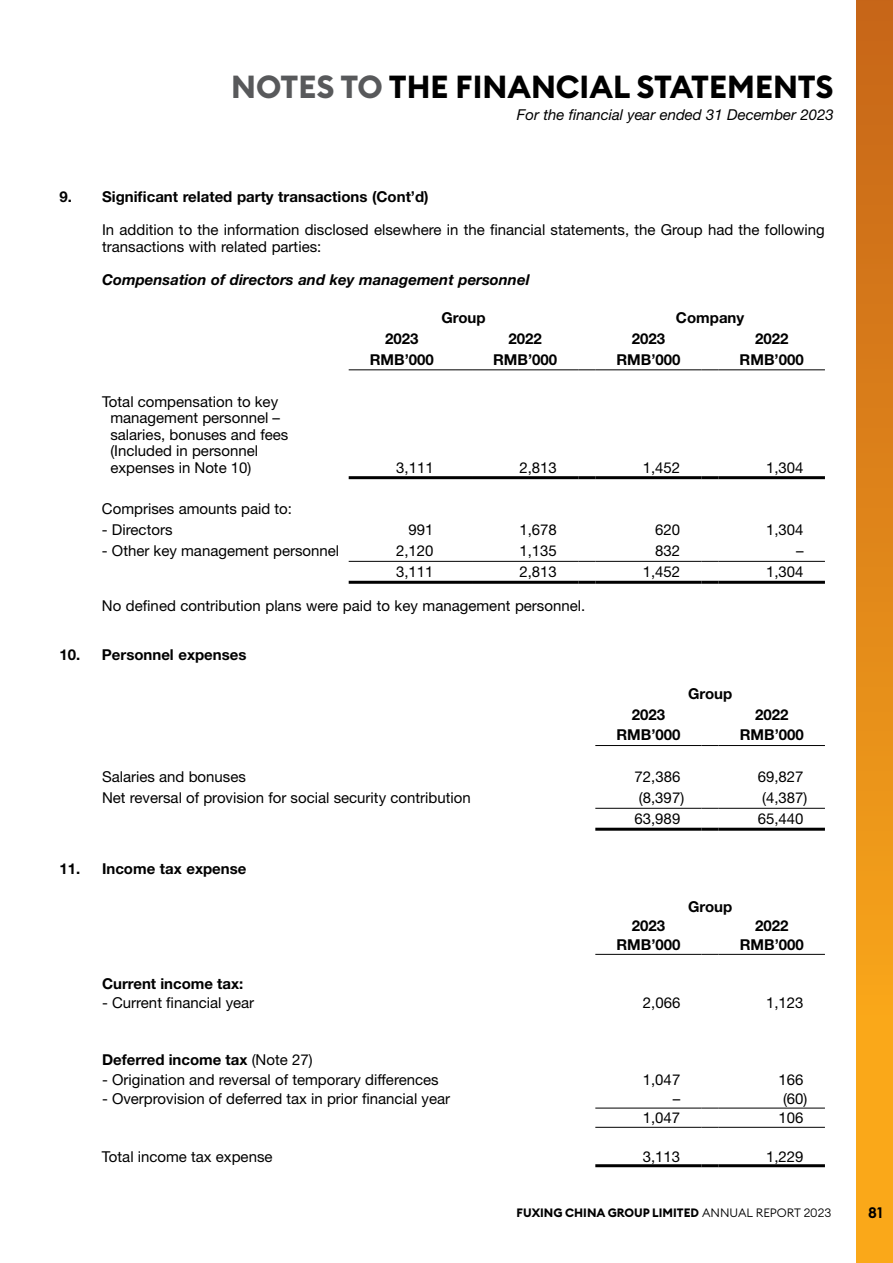
<style>
.page{position:relative;width:893px;height:1263px;background:#fff}
.page>*{position:absolute;margin:0;border:0;box-sizing:border-box;transform-origin:0 0}
.t1{font:700 31.5px "Euclid Circular B";color:#000}
.t2{font:15px/16.5px "Helvetica Neue LT Std";color:#000}
.t3{font:700 15px "Helvetica Neue LT Std";color:#000}
.t4{font:italic 700 15px "Helvetica Neue LT Std";color:#000}
.t5{font:italic 15px "Helvetica Neue LT Std";letter-spacing:-.005em;color:#000}
.t6{font:600 15px "Euclid Circular B";color:#000}
.t7{font:700 12px "Euclid Circular B";color:#000}
.s1{color:#58595b}
.s2{font-weight:400}
.s3{font-weight:300}
</style>
<div class="page">
<div style="left:857px;top:0;width:36px;height:1263px;background:linear-gradient(to bottom,#c76619,#ffb11a)"></div>
<hr style="left:349px;top:369px;width:106px;height:1px;background:#000">
<svg style="left:455px;top:369px;width:17px;height:1px"></svg>
<hr style="left:472px;top:369px;width:106px;height:1px;background:#000">
<svg style="left:578px;top:369px;width:17px;height:1px"></svg>
<hr style="left:595px;top:369px;width:107px;height:1px;background:#000">
<svg style="left:702px;top:369px;width:17px;height:1px"></svg>
<hr style="left:719px;top:369px;width:106px;height:1px;background:#000">
<hr style="left:349px;top:476px;width:106px;height:3px;background:#000">
<hr style="left:455px;top:476px;width:17px;height:3px;background:#000">
<hr style="left:472px;top:476px;width:106px;height:3px;background:#000">
<hr style="left:578px;top:476px;width:17px;height:3px;background:#000">
<hr style="left:595px;top:476px;width:107px;height:3px;background:#000">
<hr style="left:702px;top:476px;width:17px;height:3px;background:#000">
<hr style="left:719px;top:476px;width:106px;height:3px;background:#000">
<hr style="left:349px;top:561px;width:106px;height:1px;background:#000">
<hr style="left:349px;top:581px;width:106px;height:3px;background:#000">
<svg style="left:455px;top:561px;width:17px;height:1px"></svg>
<hr style="left:455px;top:581px;width:17px;height:3px;background:#000">
<hr style="left:472px;top:561px;width:106px;height:1px;background:#000">
<hr style="left:472px;top:581px;width:106px;height:3px;background:#000">
<svg style="left:578px;top:561px;width:17px;height:1px"></svg>
<hr style="left:578px;top:581px;width:17px;height:3px;background:#000">
<hr style="left:595px;top:561px;width:107px;height:1px;background:#000">
<hr style="left:595px;top:581px;width:107px;height:3px;background:#000">
<svg style="left:702px;top:561px;width:17px;height:1px"></svg>
<hr style="left:702px;top:581px;width:17px;height:3px;background:#000">
<hr style="left:719px;top:561px;width:106px;height:1px;background:#000">
<hr style="left:719px;top:581px;width:106px;height:3px;background:#000">
<hr style="left:595px;top:808px;width:107px;height:1px;background:#000">
<hr style="left:595px;top:828px;width:107px;height:3px;background:#000">
<svg style="left:702px;top:808px;width:17px;height:1px"></svg>
<hr style="left:702px;top:828px;width:17px;height:3px;background:#000">
<hr style="left:719px;top:808px;width:106px;height:1px;background:#000">
<hr style="left:719px;top:828px;width:106px;height:3px;background:#000">
<hr style="left:595px;top:745px;width:107px;height:1px;background:#000">
<svg style="left:702px;top:745px;width:17px;height:1px"></svg>
<hr style="left:719px;top:745px;width:106px;height:1px;background:#000">
<hr style="left:595px;top:1108px;width:107px;height:1px;background:#000">
<hr style="left:595px;top:1127px;width:107px;height:1px;background:#000">
<svg style="left:702px;top:1108px;width:17px;height:1px"></svg>
<svg style="left:702px;top:1127px;width:17px;height:1px"></svg>
<hr style="left:719px;top:1108px;width:106px;height:1px;background:#000">
<hr style="left:719px;top:1127px;width:106px;height:1px;background:#000">
<hr style="left:595px;top:954px;width:107px;height:1px;background:#000">
<svg style="left:702px;top:954px;width:17px;height:1px"></svg>
<hr style="left:719px;top:954px;width:106px;height:1px;background:#000">
<hr style="left:595px;top:1164px;width:107px;height:3px;background:#000">
<hr style="left:702px;top:1164px;width:17px;height:3px;background:#000">
<hr style="left:719px;top:1164px;width:106px;height:3px;background:#000">
<h1 class="t1" style="left:231px;top:66px;width:604px"><span class="s1">NOTES TO</span> THE FINANCIAL STATEMENTS</h1>
<p class="t5" style="left:517px;top:106px;width:318px">For the financial year ended 31 December 2023</p>
<p class="t3" style="left:60px;top:187px;width:371px">9. Significant related party transactions (Cont’d)</p>
<p class="t2" style="left:102px;top:221px;width:724px">In addition to the information disclosed elsewhere in the financial statements, the Group had the following transactions with related parties:</p>
<p class="t4" style="left:102px;top:270px;width:429px">Compensation of directors and key management personnel</p>
<p class="t3" style="left:441px;top:308px;width:46px">Group</p>
<p class="t3" style="left:676px;top:308px;width:70px">Company</p>
<p class="t3" style="left:385px;top:329px;width:35px">2023</p>
<p class="t3" style="left:508px;top:329px;width:35px">2022</p>
<p class="t3" style="left:632px;top:329px;width:35px">2023</p>
<p class="t3" style="left:755px;top:329px;width:35px">2022</p>
<p class="t3" style="left:370px;top:350px;width:66px">RMB’000</p>
<p class="t3" style="left:493px;top:350px;width:66px">RMB’000</p>
<p class="t3" style="left:616px;top:350px;width:66px">RMB’000</p>
<p class="t3" style="left:740px;top:350px;width:66px">RMB’000</p>
<p class="t2" style="left:110px;top:393px;width:180px;text-indent:-8px">Total compensation to key management personnel – salaries, bonuses and fees (Included in personnel expenses in Note 10)</p>
<p class="t2" style="left:396px;top:459px;width:39px">3,111</p>
<p class="t2" style="left:519px;top:459px;width:39px">2,813</p>
<p class="t2" style="left:643px;top:459px;width:39px">1,452</p>
<p class="t2" style="left:766px;top:459px;width:39px">1,304</p>
<p class="t2" style="left:102px;top:501px;width:192px">Comprises amounts paid to:</p>
<p class="t2" style="left:102px;top:521px;width:72px">- Directors</p>
<p class="t2" style="left:409px;top:521px;width:27px">991</p>
<p class="t2" style="left:519px;top:521px;width:39px">1,678</p>
<p class="t2" style="left:655px;top:521px;width:27px">620</p>
<p class="t2" style="left:766px;top:521px;width:39px">1,304</p>
<p class="t2" style="left:102px;top:542px;width:239px">- Other key management personnel</p>
<p class="t2" style="left:396px;top:542px;width:39px">2,120</p>
<p class="t2" style="left:519px;top:542px;width:39px">1,135</p>
<p class="t2" style="left:655px;top:542px;width:27px">832</p>
<p class="t2" style="left:796px;top:542px;width:9px">–</p>
<p class="t2" style="left:396px;top:563px;width:39px">3,111</p>
<p class="t2" style="left:519px;top:563px;width:39px">2,813</p>
<p class="t2" style="left:643px;top:563px;width:39px">1,452</p>
<p class="t2" style="left:766px;top:563px;width:39px">1,304</p>
<p class="t2" style="left:102px;top:597px;width:485px">No defined contribution plans were paid to key management personnel.</p>
<p class="t3" style="left:59px;top:646px;width:189px">10. Personnel expenses</p>
<p class="t3" style="left:688px;top:684px;width:46px">Group</p>
<p class="t3" style="left:632px;top:705px;width:35px">2023</p>
<p class="t3" style="left:755px;top:705px;width:35px">2022</p>
<p class="t3" style="left:616px;top:726px;width:66px">RMB’000</p>
<p class="t3" style="left:740px;top:726px;width:66px">RMB’000</p>
<p class="t2" style="left:102px;top:768px;width:145px">Salaries and bonuses</p>
<p class="t2" style="left:634px;top:768px;width:47px">72,386</p>
<p class="t2" style="left:758px;top:768px;width:47px">69,827</p>
<p class="t2" style="left:102px;top:789px;width:370px">Net reversal of provision for social security contribution</p>
<p class="t2" style="left:639px;top:789px;width:47px">(8,397)</p>
<p class="t2" style="left:762px;top:789px;width:47px">(4,387)</p>
<p class="t2" style="left:634px;top:810px;width:47px">63,989</p>
<p class="t2" style="left:758px;top:810px;width:47px">65,440</p>
<p class="t3" style="left:59px;top:859px;width:188px">11. Income tax expense</p>
<p class="t3" style="left:688px;top:897px;width:46px">Group</p>
<p class="t3" style="left:632px;top:916px;width:35px">2023</p>
<p class="t3" style="left:755px;top:916px;width:35px">2022</p>
<p class="t3" style="left:616px;top:935px;width:66px">RMB’000</p>
<p class="t3" style="left:740px;top:935px;width:66px">RMB’000</p>
<p class="t3" style="left:102px;top:974px;width:143px">Current income tax:</p>
<p class="t2" style="left:102px;top:994px;width:154px">- Current financial year</p>
<p class="t2" style="left:643px;top:994px;width:39px">2,066</p>
<p class="t2" style="left:766px;top:994px;width:39px">1,123</p>
<p class="t3" style="left:102px;top:1051px;width:212px">Deferred income tax <span class="s2">(Note 27)</span></p>
<p class="t2" style="left:102px;top:1071px;width:338px">- Origination and reversal of temporary differences</p>
<p class="t2" style="left:643px;top:1071px;width:39px">1,047</p>
<p class="t2" style="left:779px;top:1071px;width:27px">166</p>
<p class="t2" style="left:102px;top:1090px;width:350px">- Overprovision of deferred tax in prior financial year</p>
<p class="t2" style="left:673px;top:1090px;width:9px">–</p>
<p class="t2" style="left:783px;top:1090px;width:26px">(60)</p>
<p class="t2" style="left:643px;top:1109px;width:39px">1,047</p>
<p class="t2" style="left:779px;top:1109px;width:27px">106</p>
<p class="t2" style="left:102px;top:1148px;width:172px">Total income tax expense</p>
<p class="t2" style="left:643px;top:1148px;width:39px">3,113</p>
<p class="t2" style="left:766px;top:1148px;width:39px">1,229</p>
<p class="t7" style="left:517px;top:1205px;width:316px">FUXING CHINA GROUP LIMITED <span class="s3">ANNUAL REPORT 2023</span></p>
<p class="t6" style="left:868px;top:1203px;width:16px">81</p>
</div>
